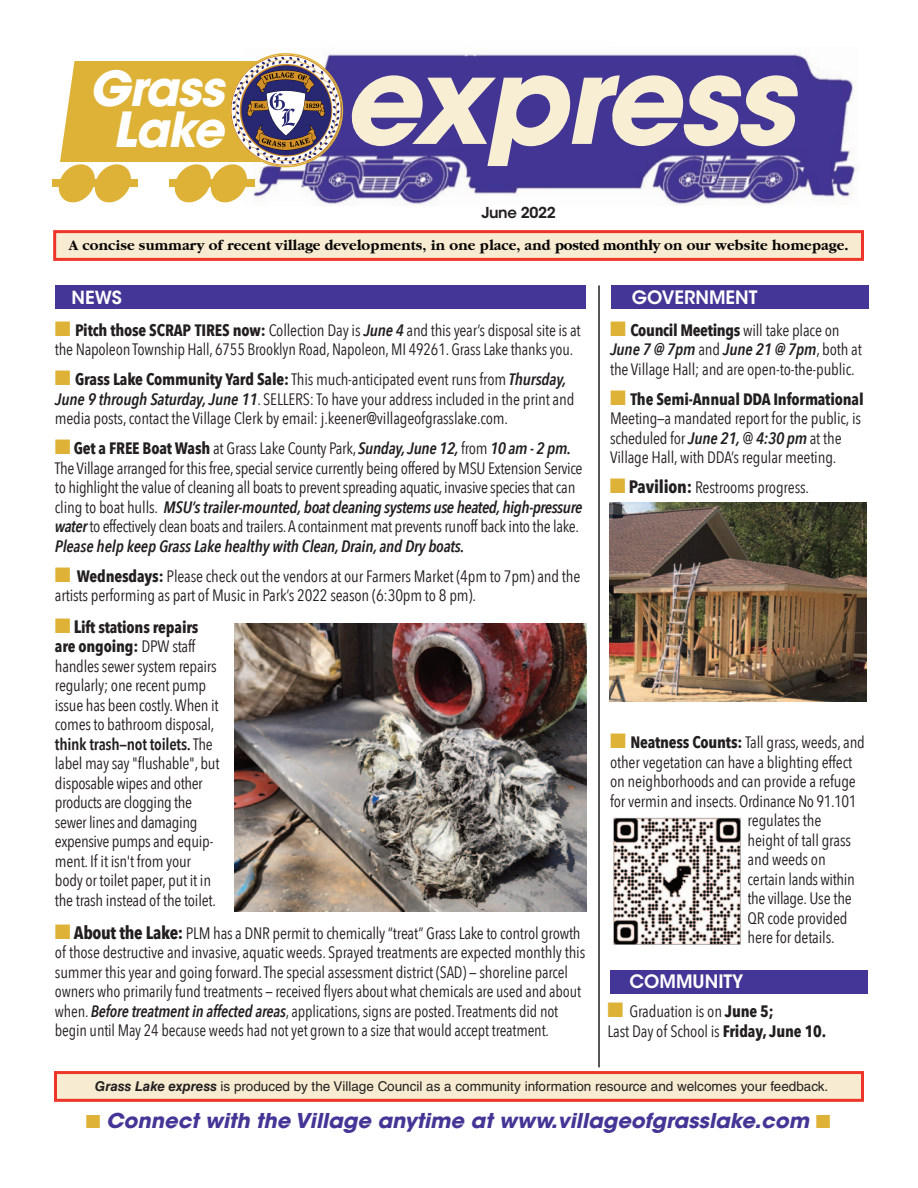
<style>
.page{position:relative;width:918px;height:1188px;background:#fff}
.page>*{position:absolute;margin:0;border:0;box-sizing:border-box;transform-origin:0 0}
.t1{font:italic 700 119.4px "ITC Avant Garde Std";letter-spacing:-.025em;color:#f7eed3}
.t2{font:italic 700 48px "ITC Avant Garde Std";letter-spacing:-.025em;color:#fff}
.t3{font:italic 700 20.4px "ITC Avant Garde Std";color:#443696}
.t4{font:600 18.3px "ITC Avant Garde Std";color:#fff}
.t5{font:600 18px "ITC Avant Garde Std";color:#fff}
.t6{font:16.5px/19.5px "Avenir Next Condensed";letter-spacing:-.01em;color:#231f20}
.t7{font:700 15px "Garamond";letter-spacing:.005em;color:#080505}
.t8{font:600 15px "ITC Avant Garde Std";letter-spacing:-.025em;color:#231f20}
.t9{font:13.5px "Helvetica LT Std";color:#231f20}
.s1{color:#000001}
.s2{color:#443696}
.s3{color:#ddb236}
.s4{font-weight:700}
.s5{font-weight:600;font-style:italic}
.s6{font-weight:700;font-size:18px}
.s7{font-weight:600}
.s8{font-weight:700;font-style:italic}
</style>
<div class="page">
<div style="left:610px;top:970px;width:258px;height:23px;background:#443696"></div>
<div style="left:57px;top:1074px;width:804px;height:25px;background:#f7ecd1"></div>
<div style="left:54px;top:1071px;width:810px;height:31px;border:3px solid #ee3529"></div>
<div style="left:55px;top:285px;width:531px;height:24px;background:#443696"></div>
<div style="left:612px;top:285px;width:257px;height:24px;background:#443696"></div>
<img style="left:343px;top:54px;width:514px;height:152px">
<div style="left:61px;top:61px;width:200px;height:101px;background:#ddb236"></div>
<svg style="left:173px;top:53px;width:170px;height:151px"></svg>
<div style="left:169px;top:180px;width:86px;height:7px;background:#ddb236"></div>
<div style="left:52px;top:180px;width:86px;height:7px;background:#ddb236"></div>
<svg style="left:52px;top:61px;width:81px;height:142px"></svg>
<div style="left:56px;top:233px;width:805px;height:25px;background:#f7ecd1"></div>
<div style="left:53px;top:230px;width:811px;height:31px;border:3px solid #ee3529"></div>
<img style="left:234px;top:624px;width:352px;height:287px">
<img style="left:613px;top:817px;width:128px;height:128px">
<hr style="left:598px;top:285px;width:2px;height:782px;background:#231f20">
<img style="left:610px;top:503px;width:256px;height:199px">
<p class="t2" style="left:89px;top:61px;width:136px">Grass</p>
<p class="t2" style="left:113px;top:102px;width:113px">Lake</p>
<p class="t1" style="left:343px;top:33px;width:452px">express</p>
<p class="t8" style="left:481px;top:204px;width:76px">June 2022</p>
<p class="t7" style="left:69px;top:240px;width:781px">A concise summary of recent village developments, in one place, and <span class="s1">posted monthly</span> on our website homepage.</p>
<p class="t4" style="left:613px;top:287px;width:146px"><span class="s2">N</span> GOVERNMENT</p>
<p class="t5" style="left:55px;top:287px;width:68px"><span class="s2">I</span> NEWS</p>
<p class="t6" style="left:55px;top:321px;width:527px"><span class="s3">■</span> <span class="s4">Pitch those SCRAP TIRES now:</span> Collection Day is <span class="s5">June 4</span> and this year’s disposal site is at the Napoleon Township Hall, 6755 Brooklyn Road, Napoleon, MI 49261. Grass Lake thanks you.</p>
<p class="t6" style="left:55px;top:370px;width:521px"><span class="s3">■</span> <span class="s4">Grass Lake Community Yard Sale:</span> This much-anticipated event runs from <span class="s5">Thursday,<br>June 9 through Saturday, June 11</span>. SELLERS: To have your address included in the print and media posts, contact the Village Clerk by email: j.keener@villageofgrasslake.com.</p>
<p class="t6" style="left:55px;top:439px;width:529px"><span class="s3">■</span> <span class="s4">Get a FREE Boat Wash</span> at Grass Lake County Park, <span class="s5">Sunday, June 12,</span> from <span class="s5">10 am - 2 pm.<br></span>The Village arranged for this free, special service currently being offered by MSU Extension Service to highlight the value of cleaning all boats to prevent spreading aquatic, invasive species that can cling to boat hulls. <span class="s5">MSU’s trailer-mounted, boat cleaning systems use heated, high-pressure water</span> to effectively clean boats and trailers. A containment mat prevents runoff back into the lake.<br><span class="s5">Please help keep Grass Lake healthy with Clean, Drain, and Dry boats.</span></p>
<p class="t6" style="left:55px;top:567px;width:527px"><span class="s3">■</span> <span class="s4">Wednesdays:</span> Please check out the vendors at our Farmers Market (4pm to 7pm) and the artists performing as part of Music in Park’s 2022 season (6:30pm to 8 pm).</p>
<p class="t6" style="left:55px;top:618px;width:166px"><span class="s3">■</span> <span class="s6">L</span><span class="s4">ift stations repairs are ongoing:</span> DPW staff handles sewer system repairs regularly; one recent pump issue has been costly. When it comes to bathroom disposal, <span class="s7">think trash—not toilets.</span> The label may say "flushable", but disposable wipes and other products are clogging the sewer lines and damaging expensive pumps and equip&shy;ment. If it isn't from your body or toilet paper, put it in the trash instead of the toilet.</p>
<p class="t6" style="left:55px;top:924px;width:532px"><span class="s3">■</span> <span class="s6">About the Lake:</span> PLM has a DNR permit to chemically “treat” Grass Lake to control growth of those destructive and invasive, aquatic weeds. Sprayed treatments are expected monthly this summer this year and going forward. The special assessment district (SAD) — shoreline parcel owners who primarily fund treatments — received flyers about what chemicals are used and about when. <span class="s5">Before treatment in affected areas</span>, applications, signs are posted. Treatments did not begin until May 24 because weeds had not yet grown to a size that would accept treatment.</p>
<p class="t6" style="left:610px;top:321px;width:253px"><span class="s3">■</span> <span class="s4">Council Meetings</span> will take place on<br><span class="s5">June 7 @ 7pm</span> and <span class="s5">June 21 @ 7pm</span>, both at the Village Hall; and are open-to-the-public.</p>
<p class="t6" style="left:610px;top:390px;width:255px"><span class="s3">■</span> <span class="s4">The Semi-Annual DDA Informational </span>Meeting—a mandated report for the public, is scheduled for <span class="s5">June 21,</span> @ <span class="s5">4:30 pm</span> at the Village Hall, with DDA’s regular meeting.</p>
<p class="t6" style="left:610px;top:478px;width:201px"><span class="s3">■</span> <span class="s6">Pavilion:</span> Restrooms progress.</p>
<p class="t6" style="left:610px;top:733px;width:256px"><span class="s3">■</span> <span class="s4">Neatness Counts:</span> Tall grass, weeds, and</p>
<p class="t6" style="left:610px;top:753px;width:244px">other vegetation can have a blighting effect</p>
<p class="t6" style="left:610px;top:772px;width:247px">on neighborhoods and can provide a refuge</p>
<p class="t6" style="left:610px;top:792px;width:248px">for vermin and insects. Ordinance No 91.101</p>
<p class="t6" style="left:748px;top:811px;width:75px">regulates the</p>
<p class="t6" style="left:748px;top:831px;width:105px">height of tall grass</p>
<p class="t6" style="left:748px;top:850px;width:80px">and weeds on</p>
<p class="t6" style="left:748px;top:870px;width:109px">certain lands within</p>
<p class="t6" style="left:748px;top:889px;width:106px">the village. Use the</p>
<p class="t6" style="left:748px;top:909px;width:101px">QR code provided</p>
<p class="t6" style="left:748px;top:928px;width:89px">here for details.</p>
<p class="t4" style="left:610px;top:971px;width:135px"><span class="s2">N</span> COMMUNITY</p>
<p class="t6" style="left:608px;top:1002px;width:220px"><span class="s3">■</span> Graduation is on <span class="s4">June 5;<br></span>Last Day of School is <span class="s4">Friday, June 10.</span></p>
<p class="t9" style="left:95px;top:1081px;width:735px"><span class="s8">Grass Lake express</span> is produced by the Village Council as a community information resource and welcomes your feedback.</p>
<p class="t3" style="left:86px;top:1109px;width:746px"><span class="s3">■</span> Connect with the Village anytime at www.villageofgrasslake.com <span class="s3">■</span></p>
</div>
